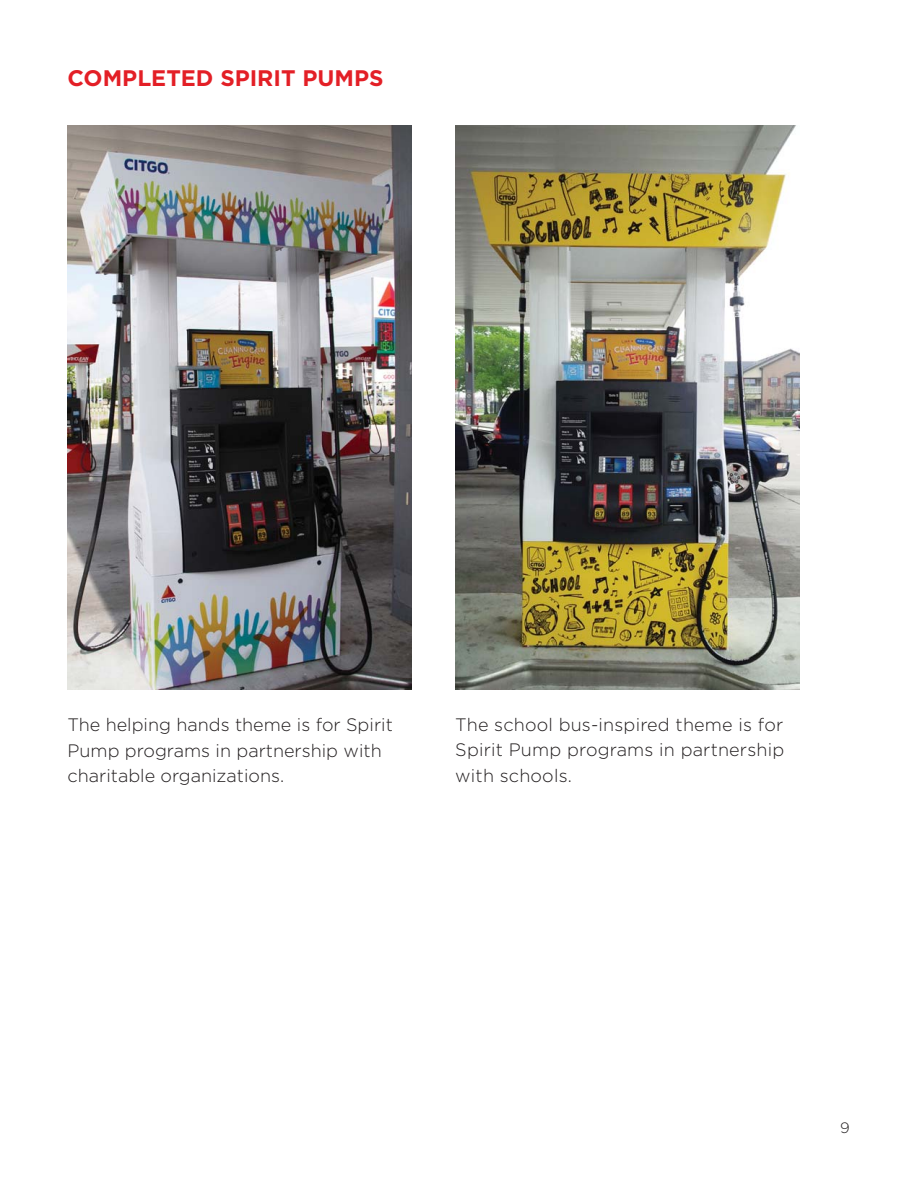
<style>
.page{position:relative;width:918px;height:1188px;background:#fff}
.page>*{position:absolute;margin:0;border:0;box-sizing:border-box;transform-origin:0 0}
.t1{font:700 22.5px "Gotham";color:#e31f26}
.t2{font:300 18px/25.5px "Gotham";color:#231f20}
.t3{font:300 15px "Gotham";color:#231f20}
</style>
<div class="page">
<img style="left:68px;top:125px;width:343px;height:564px">
<img style="left:455px;top:125px;width:344px;height:564px">
<p class="t1" style="left:68px;top:70px;width:317px">COMPLETED SPIRIT PUMPS</p>
<p class="t2" style="left:68px;top:713px;width:327px">The helping hands theme is for Spirit<br>Pump programs in partnership with charitable organizations.</p>
<p class="t2" style="left:455px;top:713px;width:330px;text-align:justify">The school bus-inspired theme is for Spirit Pump programs in partnership with schools.</p>
<p class="t3" style="left:840px;top:1122px;width:11px">9</p>
</div>
